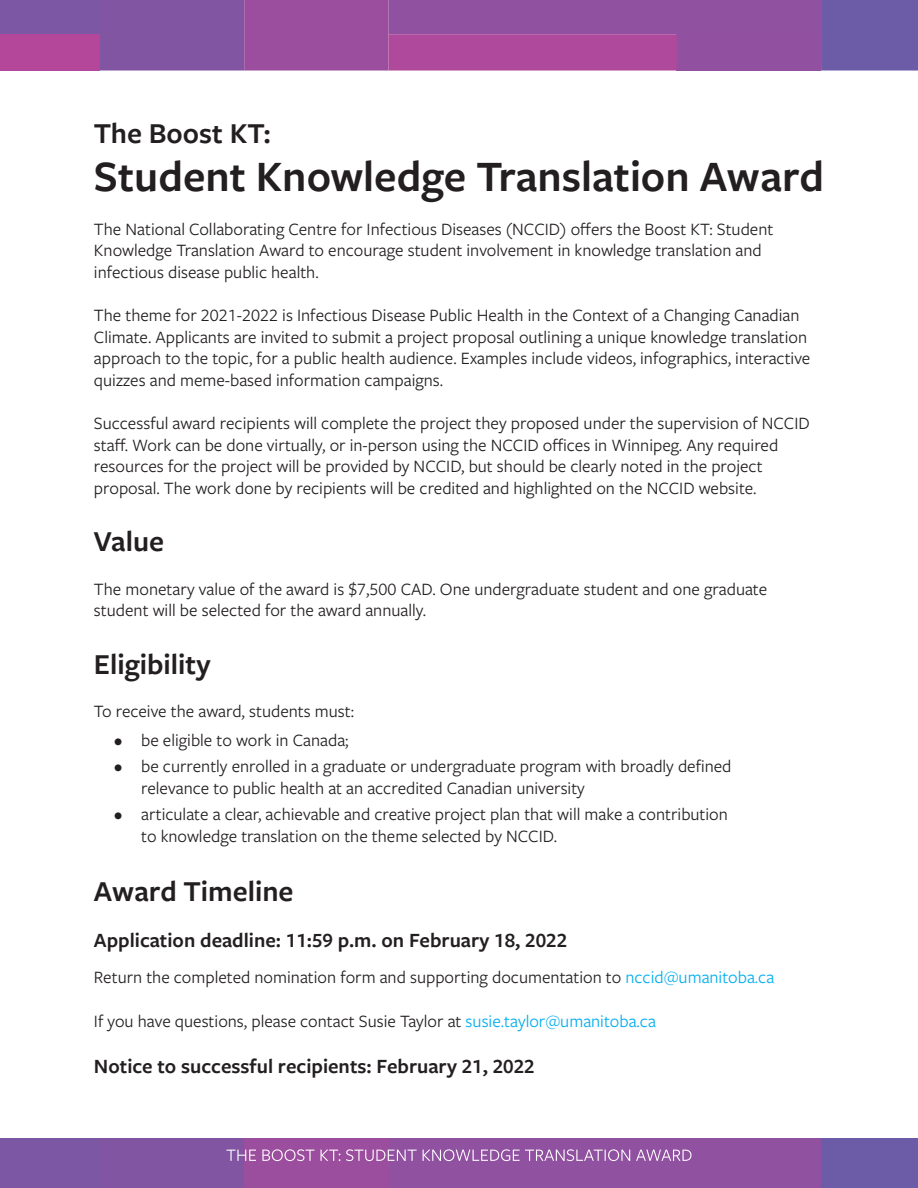
<style>
.page{position:relative;width:918px;height:1188px;background:#fff}
.page>*{position:absolute;margin:0;border:0;box-sizing:border-box;transform-origin:0 0}
.t1{font:600 45px "Freight Sans Pro";color:#231f20}
.t2{font:600 30px "Freight Sans Pro";color:#231f20}
.t3{font:600 21px "Freight Sans Pro";color:#231f20}
.t4{font:18px/21.6px "Freight Sans Pro";color:#231f20}
.s1{color:#00aeef}
</style>
<div class="page">
<div style="left:0;top:1138px;width:100px;height:50px;background:#7c58a4"></div>
<div style="left:388px;top:1138px;width:433px;height:50px;background:#9051a0"></div>
<div style="left:100px;top:1138px;width:144px;height:50px;background:#8255a3"></div>
<div style="left:244px;top:1138px;width:144px;height:50px;background:#9c4e9e"></div>
<div style="left:821px;top:1138px;width:97px;height:50px;background:#6c5ca7"></div>
<div style="left:0;top:0;width:100px;height:34px;background:#7c58a4"></div>
<div style="left:0;top:34px;width:100px;height:37px;background:#b5479b"></div>
<svg style="left:100px;top:0;width:818px;height:71px"></svg>
<svg style="left:226px;top:1149px;width:466px;height:12px"></svg>
<p class="t2" style="left:94px;top:113px;width:179px">The Boost KT:</p>
<p class="t1" style="left:94px;top:146px;width:732px">Student Knowledge Translation Award</p>
<p class="t4" style="left:94px;top:217px;width:681px">The National Collaborating Centre for Infectious Diseases (NCCID) offers the Boost KT: Student<br>Knowledge Translation Award to encourage student involvement in knowledge translation and infectious disease public health.</p>
<p class="t4" style="left:94px;top:304px;width:718px">The theme for 2021-2022 is Infectious Disease Public Health in the Context of a Changing Canadian Climate. Applicants are invited to submit a project proposal outlining a unique knowledge translation approach to the topic, for a public health audience. Examples include videos, infographics, interactive quizzes and meme-based information campaigns.</p>
<p class="t4" style="left:94px;top:412px;width:717px">Successful award recipients will complete the project they proposed under the supervision of NCCID staff. Work can be done virtually, or in-person using the NCCID offices in Winnipeg. Any required resources for the project will be provided by NCCID, but should be clearly noted in the project proposal. The work done by recipients will be credited and highlighted on the NCCID website.</p>
<p class="t2" style="left:94px;top:521px;width:72px">Value</p>
<p class="t4" style="left:94px;top:577px;width:675px">The monetary value of the award is $7,500 CAD. One undergraduate student and one graduate student will be selected for the award annually.</p>
<p class="t2" style="left:94px;top:644px;width:118px">Eligibility</p>
<p class="t4" style="left:94px;top:700px;width:262px">To receive the award, students must:</p>
<p class="t4" style="left:114px;top:729px;width:236px">• be eligible to work in Canada;</p>
<p class="t4" style="left:141px;top:755px;width:592px;text-indent:-27px">• be currently enrolled in a graduate or undergraduate program with broadly defined relevance to public health at an accredited Canadian university</p>
<p class="t4" style="left:141px;top:803px;width:588px;text-indent:-27px">• articulate a clear, achievable and creative project plan that will make a contribution to knowledge translation on the theme selected by NCCID.</p>
<p class="t2" style="left:94px;top:870px;width:201px">Award Timeline</p>
<p class="t3" style="left:94px;top:926px;width:475px">Application deadline: 11:59 p.m. on February 18, 2022</p>
<p class="t4" style="left:94px;top:966px;width:682px">Return the completed nomination form and supporting documentation to <span class="s1">nccid@umanitoba.ca</span></p>
<p class="t4" style="left:94px;top:1009px;width:564px">If you have questions, please contact Susie Taylor at <span class="s1">susie.taylor@umanitoba.ca</span></p>
<p class="t3" style="left:94px;top:1052px;width:442px">Notice to successful recipients: February 21, 2022</p>
</div>
